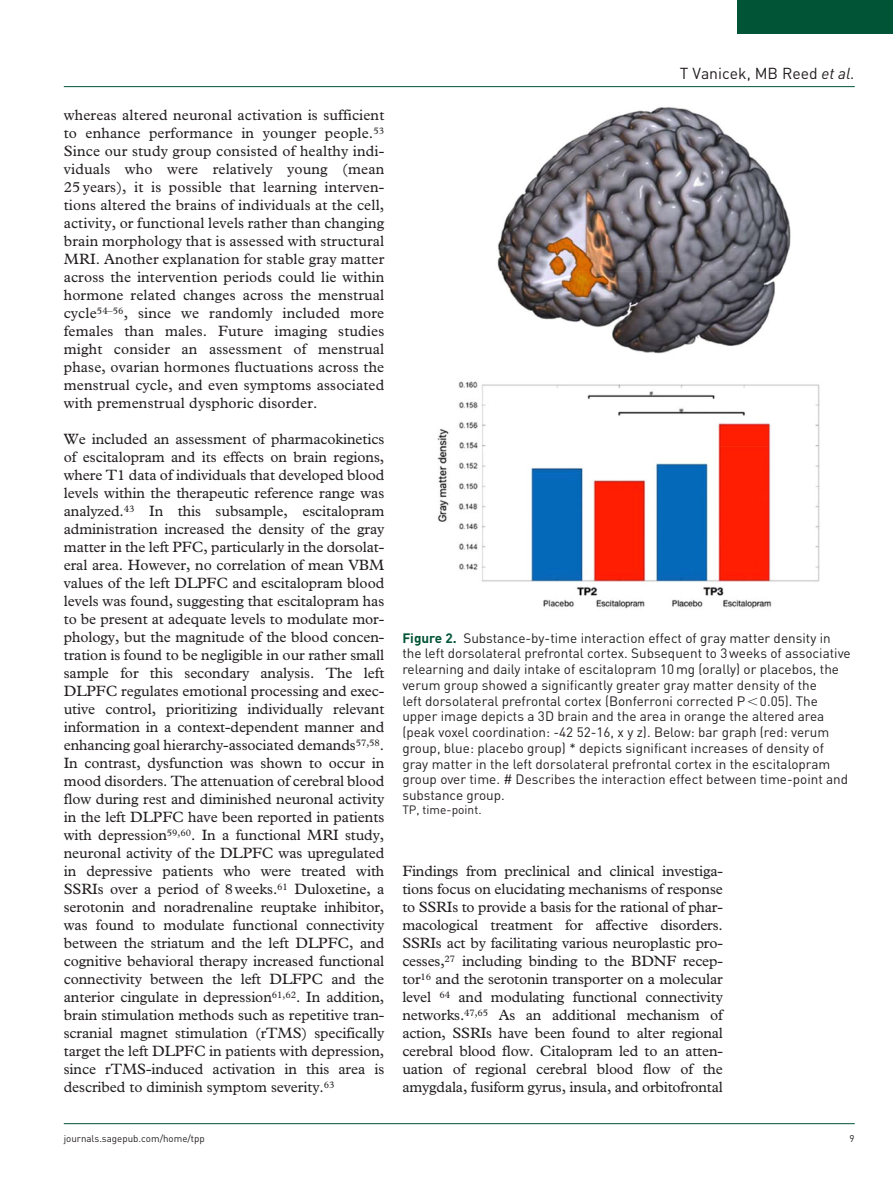
<style>
.page{position:relative;width:893px;height:1191px;background:#fff}
.page>*{position:absolute;margin:0;border:0;box-sizing:border-box;transform-origin:0 0}
.t1{font:15.75px "DIN";color:#231f20}
.t2{font:15px/18px "Plantin Std";letter-spacing:-.005em;color:#231f20;text-align:justify}
.t3{font:13.5px/15.8px "DIN";color:#231f20}
.t4{font:12px "DIN";color:#231f20}
.t5{font:9.75px "DIN";color:#231f20}
.s1{font-style:italic}
.s2{font-weight:700;color:#015436}
</style>
<div class="page">
<hr style="left:64px;top:86px;width:791px;height:1px;background:#015436">
<hr style="left:64px;top:1123px;width:791px;height:1px;background:#015436">
<div style="left:738px;top:0;width:155px;height:34px;background:#015436"></div>
<img style="left:437px;top:107px;width:383px;height:502px">
<p class="t2" style="left:64px;top:106px;width:322px">whereas altered neuronal activation is sufficient to enhance performance in younger people.<sup>53<br></sup>Since our study group consisted of healthy indi&shy;viduals who were relatively young (mean 25 years), it is possible that learning interven&shy;tions altered the brains of individuals at the cell, activity, or functional levels rather than changing brain morphology that is assessed with structural MRI. Another explanation for stable gray matter across the intervention periods could lie within hormone related changes across the menstrual cycle<sup>54–56</sup>, since we randomly included more females than males. Future imaging studies might consider an assessment of menstrual phase, ovarian hormones fluctuations across the menstrual cycle, and even symptoms associated with premenstrual dysphoric disorder.</p>
<p class="t2" style="left:64px;top:430px;width:322px">We included an assessment of pharmacokinetics of escitalopram and its effects on brain regions, where T1 data of individuals that developed blood levels within the therapeutic reference range was analyzed.<sup>43</sup> In this subsample, escitalopram administration increased the density of the gray matter in the left PFC, particularly in the dorsolat&shy;eral area. However, no correlation of mean VBM values of the left DLPFC and escitalopram blood levels was found, suggesting that escitalopram has to be present at adequate levels to modulate mor&shy;phology, but the magnitude of the blood concen&shy;tration is found to be negligible in our rather small sample for this secondary analysis. The left DLPFC regulates emotional processing and exec&shy;utive control, prioritizing individually relevant information in a context-dependent manner and enhancing goal hierarchy-associated demands<sup>57,58</sup>.<br>In contrast, dysfunction was shown to occur in mood disorders. The attenuation of cerebral blood flow during rest and diminished neuronal activity in the left DLPFC have been reported in patients with depression<sup>59,60</sup>. In a functional MRI study, neuronal activity of the DLPFC was upregulated in depressive patients who were treated with SSRIs over a period of 8weeks.<sup>61</sup> Duloxetine, a serotonin and noradrenaline reuptake inhibitor, was found to modulate functional connectivity between the striatum and the left DLPFC, and cognitive behavioral therapy increased functional connectivity between the left DLFPC and the anterior cingulate in depression<sup>61,62</sup>. In addition, brain stimulation methods such as repetitive tran&shy;scranial magnet stimulation (rTMS) specifically target the left DLPFC in patients with depression, since rTMS-induced activation in this area is described to diminish symptom severity.<sup>63</sup></p>
<p class="t1" style="left:680px;top:63px;width:176px">T Vanicek, MB Reed <span class="s1">et al.</span></p>
<p class="t3" style="left:402px;top:629px;width:450px"><span class="s2">Figure 2.</span> Substance-by-time interaction effect of gray matter density in the left dorsolateral prefrontal cortex. Subsequent to 3weeks of associative relearning and daily intake of escitalopram 10mg (orally) or placebos, the verum group showed a significantly greater gray matter density of the<br>left dorsolateral prefrontal cortex (Bonferroni corrected P 0.05). The upper image depicts a 3D brain and the area in orange the altered area (peak voxel coordination: -42 52-16, x y z). Below: bar graph (red: verum group, blue: placebo group) * depicts significant increases of density of gray matter in the left dorsolateral prefrontal cortex in the escitalopram group over time. # Describes the interaction effect between time-point and substance group.</p>
<p class="t4" style="left:402px;top:802px;width:81px">TP, time-point.</p>
<p class="t2" style="left:402px;top:862px;width:322px">Findings from preclinical and clinical investiga&shy;tions focus on elucidating mechanisms of response to SSRIs to provide a basis for the rational of phar&shy;macological treatment for affective disorders.<br>SSRIs act by facilitating various neuroplastic pro&shy;cesses,<sup>27</sup> including binding to the BDNF recep&shy;tor<sup>16</sup> and the serotonin transporter on a molecular level <sup>64</sup> and modulating functional connectivity networks.<sup>47,65</sup> As an additional mechanism of action, SSRIs have been found to alter regional cerebral blood flow. Citalopram led to an atten&shy;uation of regional cerebral blood flow of the amygdala, fusiform gyrus, insula, and orbitofrontal</p>
<p class="t5" style="left:64px;top:1132px;width:143px">journals.sagepub.com/home/tpp</p>
<p class="t5" style="left:850px;top:1132px;width:7px">9</p>
</div>
